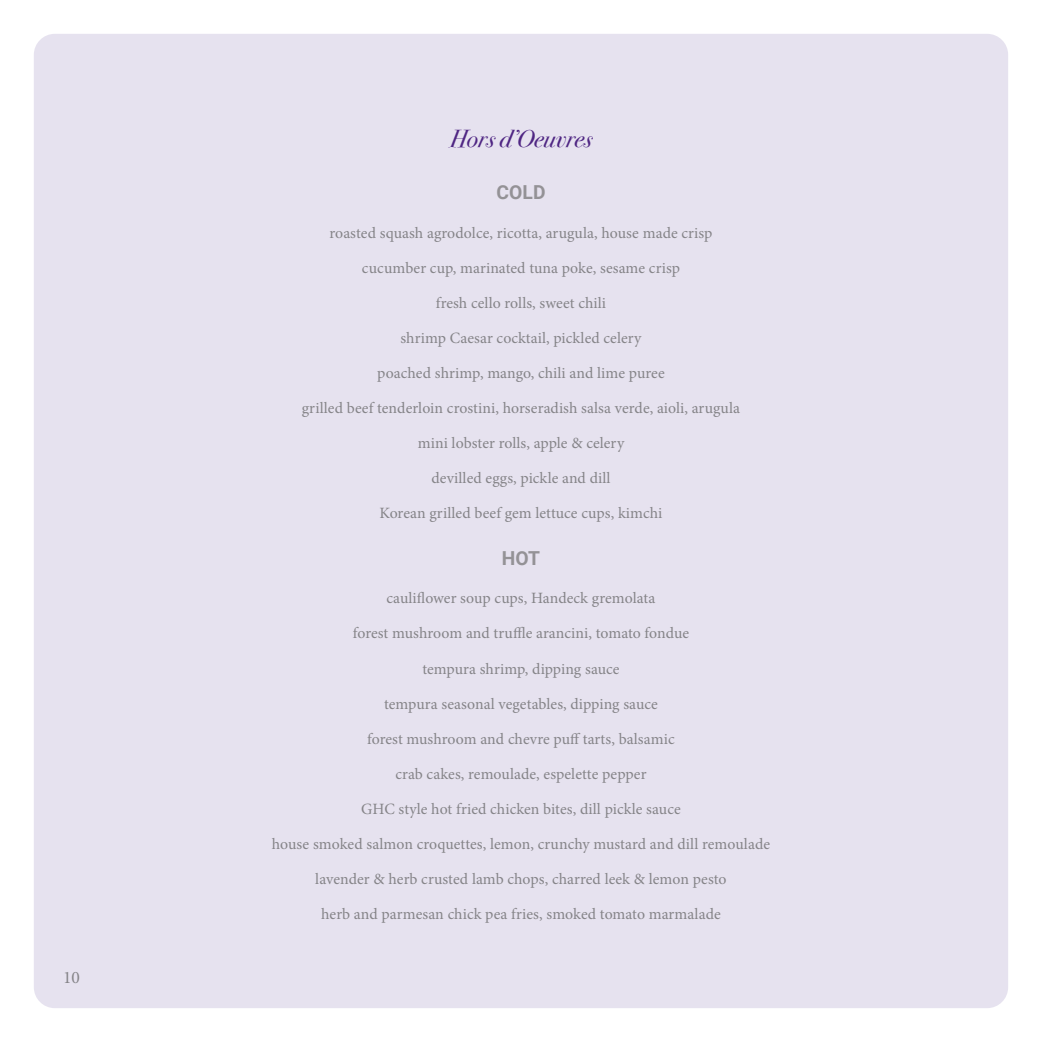
<style>
.page{position:relative;width:1042px;height:1042px;background:#fff}
.page>*{position:absolute;margin:0;border:0;box-sizing:border-box;transform-origin:0 0}
.t1{font:italic 24.5px "Bodoni Svty Two ITCTT";color:#4f2683}
.t2{font:700 19.25px "Roboto";letter-spacing:.005em;color:#949296}
.t3{font:17.5px "Minion Pro";color:#858488}
.t4{font:15.75px "Minion Pro";letter-spacing:.005em;color:#858488}
</style>
<div class="page">
<div style="left:34px;top:34px;width:974px;height:974px;background:#e6e2ef;border-radius:21px"></div>
<p class="t3" style="left:63px;top:965px;width:18px">10</p>
<h1 class="t1" style="left:450px;top:117px;width:144px">Hors d’Oeuvres</h1>
<p class="t2" style="left:496px;top:179px;width:51px">COLD</p>
<p class="t4" style="left:329px;top:222px;width:385px">roasted squash agrodolce, ricotta, arugula, house made crisp</p>
<p class="t4" style="left:362px;top:257px;width:320px">cucumber cup, marinated tuna poke, sesame crisp</p>
<p class="t4" style="left:436px;top:292px;width:172px">fresh cello rolls, sweet chili</p>
<p class="t4" style="left:400px;top:327px;width:242px">shrimp Caesar cocktail, pickled celery</p>
<p class="t4" style="left:377px;top:362px;width:289px">poached shrimp, mango, chili and lime puree</p>
<p class="t4" style="left:302px;top:397px;width:440px">grilled beef tenderloin crostini, horseradish salsa verde, aioli, arugula</p>
<p class="t4" style="left:418px;top:432px;width:208px">mini lobster rolls, apple &amp; celery</p>
<p class="t4" style="left:431px;top:467px;width:181px">devilled eggs, pickle and dill</p>
<p class="t4" style="left:379px;top:502px;width:285px">Korean grilled beef gem lettuce cups, kimchi</p>
<p class="t2" style="left:502px;top:545px;width:40px">HOT</p>
<p class="t4" style="left:386px;top:588px;width:270px">cauliflower soup cups, Handeck gremolata</p>
<p class="t4" style="left:353px;top:623px;width:338px">forest mushroom and truffle arancini, tomato fondue</p>
<p class="t4" style="left:422px;top:658px;width:199px">tempura shrimp, dipping sauce</p>
<p class="t4" style="left:384px;top:693px;width:275px">tempura seasonal vegetables, dipping sauce</p>
<p class="t4" style="left:367px;top:728px;width:309px">forest mushroom and chevre puff tarts, balsamic</p>
<p class="t4" style="left:395px;top:763px;width:253px">crab cakes, remoulade, espelette pepper</p>
<p class="t4" style="left:361px;top:798px;width:321px">GHC style hot fried chicken bites, dill pickle sauce</p>
<p class="t4" style="left:272px;top:833px;width:500px">house smoked salmon croquettes, lemon, crunchy mustard and dill remoulade</p>
<p class="t4" style="left:315px;top:868px;width:413px">lavender &amp; herb crusted lamb chops, charred leek &amp; lemon pesto</p>
<p class="t4" style="left:321px;top:903px;width:401px">herb and parmesan chick pea fries, smoked tomato marmalade</p>
</div>
